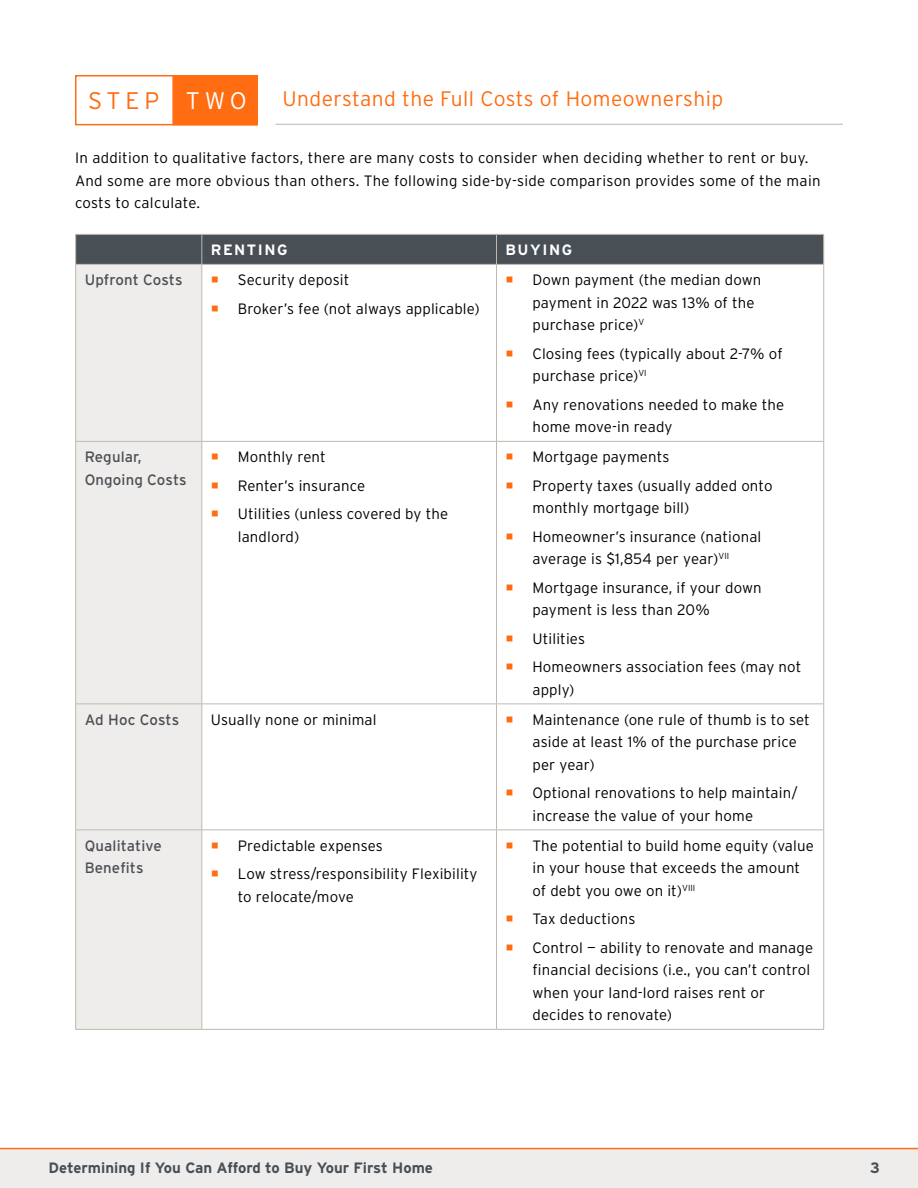
<style>
.page{position:relative;width:918px;height:1188px;background:#fff}
.page>*{position:absolute;margin:0;border:0;box-sizing:border-box;transform-origin:0 0}
.t1{font:300 24px "Interstate";letter-spacing:.2em;color:#ff6c11}
.t2{font:300 21px "Interstate";letter-spacing:.02em;color:#ff6c11}
.t3{font:300 15px/22.5px "Interstate";letter-spacing:.01em;color:#000}
.t4{font:15px/22.5px "Interstate";letter-spacing:.01em;color:#4b4f54}
.t5{font:700 15px "Interstate";color:#484f55}
.t6{font:700 15px "Interstate";letter-spacing:.1em;color:#fff}
.s1{color:#fff}
</style>
<div class="page">
<div style="left:0;top:1149px;width:918px;height:39px;background:#efedeb"></div>
<hr style="left:0;top:1148px;width:918px;height:1px;background:#ff6c11">
<div style="left:75px;top:75px;width:183px;height:50px;border:2px solid #ff6c11"></div>
<div style="left:172px;top:75px;width:86px;height:50px;background:#ff6c11"></div>
<hr style="left:275px;top:124px;width:568px;height:1px;background:#bfb8af">
<div style="left:76px;top:265px;width:125px;height:764px;background:#efedeb"></div>
<svg style="left:75px;top:234px;width:749px;height:30px;background:#4c5358"></svg>
<hr style="left:75px;top:264px;width:127px;height:1px;background:#bfb8af">
<hr style="left:75px;top:265px;width:1px;height:176px;background:#bfb8af">
<hr style="left:202px;top:264px;width:294px;height:1px;background:#bfb8af">
<hr style="left:201px;top:265px;width:1px;height:176px;background:#bfb8af">
<hr style="left:496px;top:264px;width:328px;height:1px;background:#bfb8af">
<hr style="left:496px;top:265px;width:1px;height:176px;background:#bfb8af">
<hr style="left:823px;top:265px;width:1px;height:176px;background:#bfb8af">
<hr style="left:75px;top:441px;width:127px;height:1px;background:#bfb8af">
<hr style="left:75px;top:442px;width:1px;height:261px;background:#bfb8af">
<hr style="left:202px;top:441px;width:294px;height:1px;background:#bfb8af">
<hr style="left:201px;top:442px;width:1px;height:261px;background:#bfb8af">
<hr style="left:496px;top:441px;width:328px;height:1px;background:#bfb8af">
<hr style="left:496px;top:442px;width:1px;height:261px;background:#bfb8af">
<hr style="left:823px;top:442px;width:1px;height:261px;background:#bfb8af">
<hr style="left:75px;top:703px;width:127px;height:1px;background:#bfb8af">
<hr style="left:75px;top:704px;width:1px;height:125px;background:#bfb8af">
<hr style="left:202px;top:703px;width:294px;height:1px;background:#bfb8af">
<hr style="left:201px;top:704px;width:1px;height:125px;background:#bfb8af">
<hr style="left:496px;top:703px;width:328px;height:1px;background:#bfb8af">
<hr style="left:496px;top:704px;width:1px;height:125px;background:#bfb8af">
<hr style="left:823px;top:704px;width:1px;height:125px;background:#bfb8af">
<hr style="left:75px;top:829px;width:127px;height:1px;background:#bfb8af">
<hr style="left:75px;top:830px;width:1px;height:199px;background:#bfb8af">
<hr style="left:202px;top:829px;width:294px;height:1px;background:#bfb8af">
<hr style="left:201px;top:830px;width:1px;height:199px;background:#bfb8af">
<hr style="left:496px;top:829px;width:328px;height:1px;background:#bfb8af">
<hr style="left:496px;top:830px;width:1px;height:199px;background:#bfb8af">
<hr style="left:823px;top:830px;width:1px;height:199px;background:#bfb8af">
<hr style="left:75px;top:1029px;width:127px;height:1px;background:#bfb8af">
<hr style="left:202px;top:1029px;width:294px;height:1px;background:#bfb8af">
<hr style="left:496px;top:1029px;width:328px;height:1px;background:#bfb8af">
<h1 class="t1" style="left:88px;top:87px;width:160px">STEP <span class="s1">TWO</span></h1>
<h2 class="t2" style="left:283px;top:87px;width:442px">Understand the Full Costs of Homeownership</h2>
<p class="t3" style="left:75px;top:147px;width:747px">In addition to qualitative factors, there are many costs to consider when deciding whether to rent or buy.<br>And some are more obvious than others. The following side-by-side comparison provides some of the main costs to calculate.</p>
<p class="t6" style="left:211px;top:242px;width:78px">RENTING</p>
<p class="t6" style="left:506px;top:242px;width:68px">BUYING</p>
<p class="t4" style="left:85px;top:269px;width:99px">Upfront Costs</p>
<p class="t3" style="left:238px;top:266px;width:243px;line-height:28.5px">Security deposit<br>Broker’s fee (not always applicable)</p>
<p class="t3" style="left:532px;top:269px;width:230px">Down payment (the median down payment in 2022 was 13% of the purchase price)<sup>V</sup></p>
<p class="t3" style="left:533px;top:342px;width:252px">Closing fees (typically about 2-7% of purchase price)<sup>VI</sup></p>
<p class="t3" style="left:532px;top:393px;width:253px">Any renovations needed to make the home move-in ready</p>
<p class="t4" style="left:85px;top:446px;width:103px">Regular,<br>Ongoing Costs</p>
<p class="t3" style="left:238px;top:443px;width:212px;line-height:28.5px">Monthly rent<br>Renter’s insurance<br>Utilities (unless covered by the</p>
<p class="t3" style="left:238px;top:525px;width:63px">landlord)</p>
<p class="t3" style="left:532px;top:443px;width:242px;line-height:28.5px">Mortgage payments<br>Property taxes (usually added onto</p>
<p class="t3" style="left:532px;top:494px;width:230px;line-height:28.5px">monthly mortgage bill)<br>Homeowner’s insurance (national</p>
<p class="t3" style="left:532px;top:545px;width:231px;line-height:28.5px">average is $1,854 per year)<sup>VII<br></sup>Mortgage insurance, if your down</p>
<p class="t3" style="left:533px;top:596px;width:270px;line-height:28.5px">payment is less than 20%<br>Utilities<br>Homeowners association fees (may not</p>
<p class="t3" style="left:533px;top:678px;width:43px">apply)</p>
<p class="t4" style="left:85px;top:708px;width:96px">Ad Hoc Costs</p>
<p class="t3" style="left:211px;top:708px;width:167px">Usually none or minimal</p>
<p class="t3" style="left:533px;top:708px;width:279px">Maintenance (one rule of thumb is to set aside at least 1% of the purchase price per year)</p>
<p class="t3" style="left:533px;top:782px;width:267px">Optional renovations to help maintain/ increase the value of your home</p>
<p class="t4" style="left:85px;top:834px;width:79px">Qualitative<br>Benefits</p>
<p class="t3" style="left:238px;top:831px;width:241px;line-height:28.5px">Predictable expenses<br>Low stress/responsibility Flexibility</p>
<p class="t3" style="left:238px;top:885px;width:118px">to relocate/move</p>
<p class="t3" style="left:533px;top:834px;width:283px">The potential to build home equity (value in your house that exceeds the amount of debt you owe on it)<sup>VIII</sup></p>
<p class="t3" style="left:533px;top:905px;width:282px;line-height:28.5px">Tax deductions<br>Control — ability to renovate and manage</p>
<p class="t3" style="left:533px;top:959px;width:279px">financial decisions (i.e., you can’t control when your land-lord raises rent or decides to renovate)</p>
<p class="t5" style="left:49px;top:1160px;width:386px">Determining If You Can Afford to Buy Your First Home</p>
<p class="t5" style="left:870px;top:1160px;width:11px">3</p>
</div>
